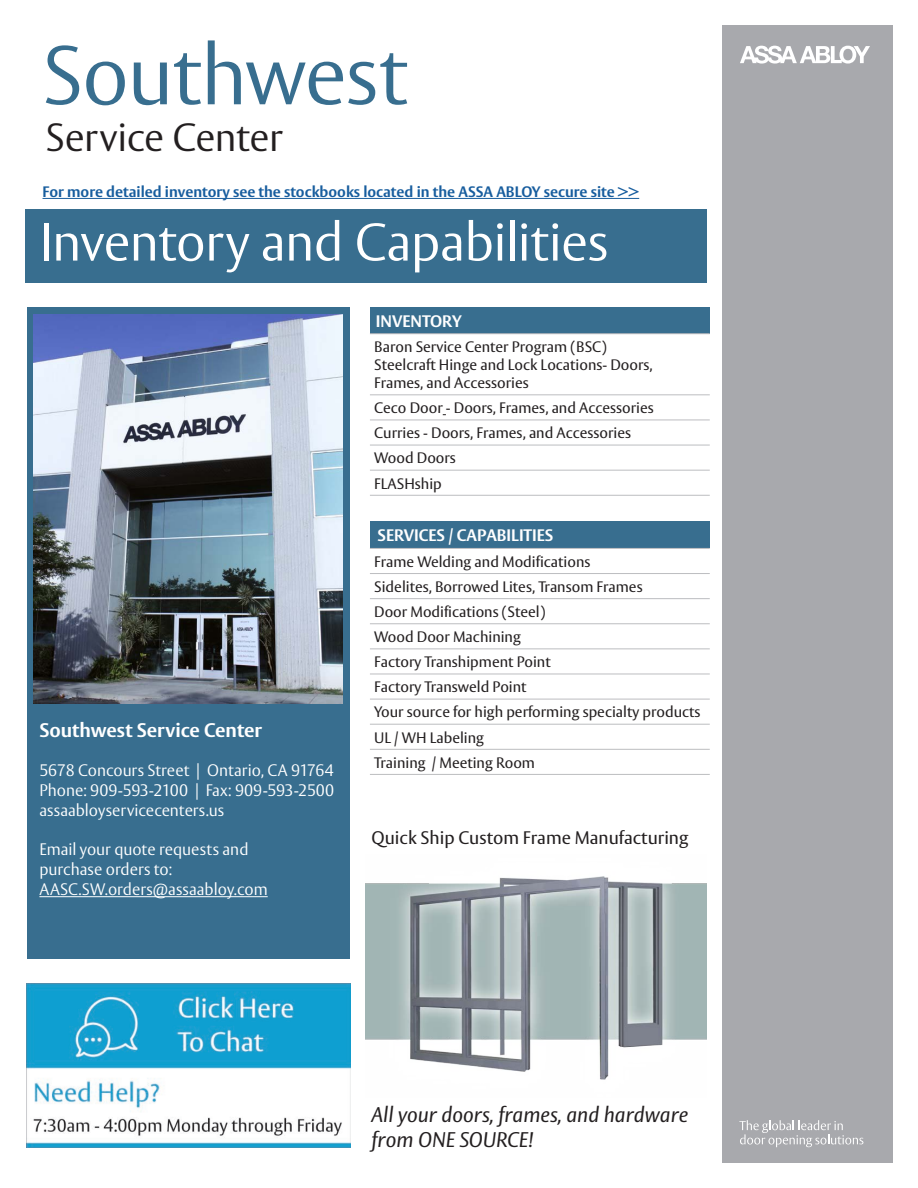
<style>
.page{position:relative;width:918px;height:1188px;background:#fff}
.page>*{position:absolute;margin:0;border:0;box-sizing:border-box;transform-origin:0 0}
.t1{font:300 82.5px "ASSA Vesta";letter-spacing:-.015em;color:#386e8f}
.t2{font:300 52.5px "ASSA Vesta";letter-spacing:-.015em;color:#fff}
.t3{font:300 39px "ASSA Vesta";letter-spacing:-.01em;color:#231f20}
.t4{font:italic 21px/25.2px "ASSA Vesta";color:#231f20}
.t5{font:700 19.5px "ASSA Vesta";color:#fff}
.t6{font:18px "ASSA Vesta";color:#231f20}
.t7{font:300 16.5px "ASSA Vesta";color:#fff}
.t8{font:700 16.5px "ASSA Vesta";color:#fff}
.t9{font:15px "ASSA Vesta";color:#231f20}
.t10{font:700 15px "ASSA Vesta";color:#175d9e}
</style>
<div class="page">
<div style="left:27px;top:307px;width:323px;height:652px;background:#386e8f"></div>
<div style="left:26px;top:209px;width:681px;height:74px;background:#386e8f"></div>
<div style="left:722px;top:26px;width:171px;height:1137px;background:#a8a9ad"></div>
<svg style="left:740px;top:46px;width:130px;height:18px"></svg>
<svg style="left:739px;top:1120px;width:124px;height:27px"></svg>
<img style="left:33px;top:314px;width:309px;height:389px">
<hr style="left:39px;top:896px;width:229px;height:1px;background:#fff">
<div style="left:370px;top:307px;width:340px;height:27px;background:#386e8f"></div>
<hr style="left:370px;top:333px;width:340px;height:1px;background:#bcbdc0">
<hr style="left:370px;top:394px;width:340px;height:1px;background:#bcbdc0">
<hr style="left:370px;top:420px;width:340px;height:1px;background:#bcbdc0">
<hr style="left:370px;top:445px;width:340px;height:1px;background:#bcbdc0">
<hr style="left:370px;top:470px;width:340px;height:1px;background:#bcbdc0">
<hr style="left:370px;top:495px;width:340px;height:1px;background:#bcbdc0">
<div style="left:370px;top:521px;width:340px;height:27px;background:#386e8f"></div>
<hr style="left:370px;top:548px;width:340px;height:1px;background:#bcbdc0">
<hr style="left:370px;top:573px;width:340px;height:1px;background:#bcbdc0">
<hr style="left:370px;top:598px;width:340px;height:1px;background:#bcbdc0">
<hr style="left:370px;top:623px;width:340px;height:1px;background:#bcbdc0">
<hr style="left:370px;top:648px;width:340px;height:1px;background:#bcbdc0">
<hr style="left:370px;top:674px;width:340px;height:1px;background:#bcbdc0">
<hr style="left:370px;top:699px;width:340px;height:1px;background:#bcbdc0">
<hr style="left:370px;top:724px;width:340px;height:1px;background:#bcbdc0">
<hr style="left:370px;top:749px;width:340px;height:1px;background:#bcbdc0">
<hr style="left:370px;top:774px;width:340px;height:1px;background:#bcbdc0">
<img style="left:366px;top:876px;width:340px;height:204px">
<hr style="left:43px;top:198px;width:596px;height:1px;background:#175d9e">
<img style="left:26px;top:983px;width:324px;height:165px">
<p class="t1" style="left:42px;top:26px;width:367px">Southwest</p>
<p class="t3" style="left:45px;top:114px;width:239px">Service Center</p>
<p class="t10" style="left:43px;top:182px;width:598px">For more detailed inventory see the stockbooks located in the ASSA ABLOY secure site &gt;&gt;</p>
<p class="t2" style="left:39px;top:211px;width:571px">Inventory and Capabilities</p>
<p class="t5" style="left:39px;top:718px;width:224px">Southwest Service Center</p>
<p class="t7" style="left:39px;top:761px;width:296px">5678 Concours Street | Ontario, CA 91764</p>
<p class="t7" style="left:39px;top:780px;width:296px">Phone: 909-593-2100 | Fax: 909-593-2500</p>
<p class="t7" style="left:39px;top:800px;width:186px">assaabloyservicecenters.us</p>
<p class="t7" style="left:39px;top:840px;width:211px">Email your quote requests and</p>
<p class="t7" style="left:39px;top:860px;width:134px">purchase orders to:</p>
<p class="t7" style="left:39px;top:879px;width:230px">AASC.SW.orders@assaabloy.com</p>
<p class="t8" style="left:376px;top:311px;width:87px">INVENTORY</p>
<p class="t9" style="left:374px;top:338px;width:234px">Baron Service Center Program (BSC)</p>
<p class="t9" style="left:374px;top:356px;width:280px">Steelcraft Hinge and Lock Locations- Doors,</p>
<p class="t9" style="left:374px;top:374px;width:156px">Frames, and Accessories</p>
<p class="t9" style="left:374px;top:399px;width:281px">Ceco Door - Doors, Frames, and Accessories</p>
<p class="t9" style="left:374px;top:424px;width:258px">Curries - Doors, Frames, and Accessories</p>
<p class="t9" style="left:374px;top:449px;width:83px">Wood Doors</p>
<p class="t9" style="left:374px;top:474px;width:69px">FLASHship</p>
<p class="t8" style="left:377px;top:525px;width:178px">SERVICES / CAPABILITIES</p>
<p class="t9" style="left:374px;top:552px;width:218px">Frame Welding and Modifications</p>
<p class="t9" style="left:374px;top:578px;width:270px">Sidelites, Borrowed Lites, Transom Frames</p>
<p class="t9" style="left:374px;top:603px;width:173px">Door Modifications (Steel)</p>
<p class="t9" style="left:374px;top:628px;width:148px">Wood Door Machining</p>
<p class="t9" style="left:374px;top:653px;width:178px">Factory Transhipment Point</p>
<p class="t9" style="left:374px;top:678px;width:154px">Factory Transweld Point</p>
<p class="t9" style="left:374px;top:703px;width:328px">Your source for high performing specialty products</p>
<p class="t9" style="left:374px;top:728px;width:111px">UL / WH Labeling</p>
<p class="t9" style="left:374px;top:753px;width:162px">Training / Meeting Room</p>
<p class="t6" style="left:372px;top:827px;width:318px">Quick Ship Custom Frame Manufacturing</p>
<p class="t4" style="left:372px;top:1103px;width:318px">All your doors, frames, and hardware from ONE SOURCE!</p>
</div>
